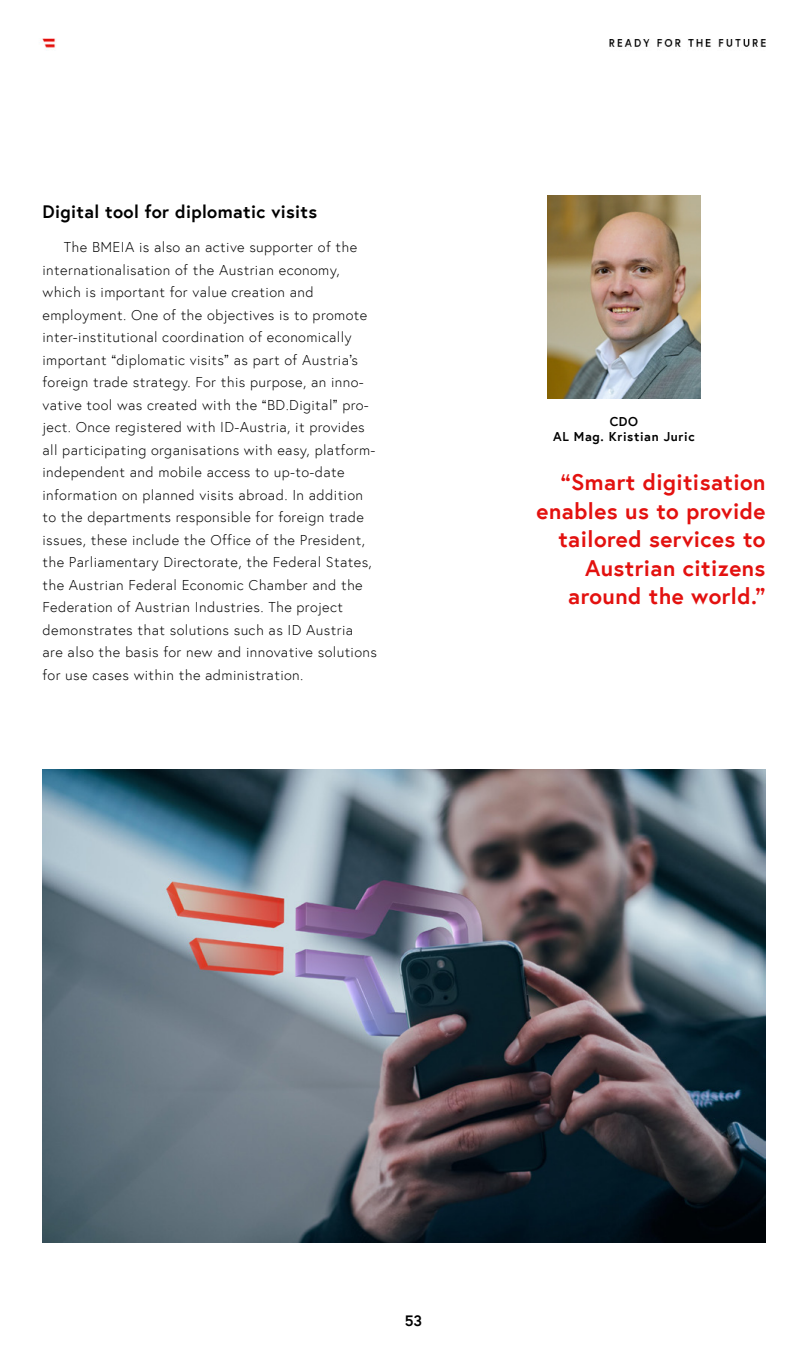
<style>
.page{position:relative;width:808px;height:1361px;background:#fff}
.page>*{position:absolute;margin:0;border:0;box-sizing:border-box;transform-origin:0 0}
.t1{font:700 22.5px/28.5px "Europa Austria";letter-spacing:.02em;color:#e3110f;text-align:right}
.H6-Zwischentitel-EA-12Pt-Bold{font:700 18px "Europa Austria";letter-spacing:.02em;color:#000}
.t2{font:700 15px "Europa Austria";color:#000}
.P-Bodytext-EA-9_5Pt-Light{font:300 14.25px/22.5px "Europa Austria";letter-spacing:.025em;color:#000}
.t3{font:700 12.75px/15px "Europa Austria";letter-spacing:.05em;color:#000;text-align:center}
</style>
<div class="page">
<img style="left:42px;top:38px;width:723px;height:13px">
<img style="left:547px;top:196px;width:153px;height:203px">
<img style="left:43px;top:769px;width:722px;height:473px">
<p class="H6-Zwischentitel-EA-12Pt-Bold" style="left:43px;top:200px;width:276px">Digital tool for diplomatic visits</p>
<p class="P-Bodytext-EA-9_5Pt-Light" style="left:43px;top:236px;width:336px;text-indent:21px">The BMEIA is also an active supporter of the internationalisation of the Austrian economy, which is important for value creation and employment. One of the objectives is to promote inter-institutional coordination of economically important “diplomatic visits” as part of Austria’s foreign trade strategy. For this purpose, an inno&shy;vative tool was created with the “BD.Digital” pro&shy;ject. Once registered with ID-Austria, it provides all participating organisations with easy, platform&shy;independent and mobile access to up-to-date information on planned visits abroad. In addition to the departments responsible for foreign trade issues, these include the Office of the President, the Parliamentary Directorate, the Federal States, the Austrian Federal Economic Chamber and the Federation of Austrian Industries. The project demonstrates that solutions such as ID Austria are also the basis for new and innovative solutions for use cases within the administration.</p>
<p class="t3" style="left:553px;top:413px;width:143px">CDO<br>AL Mag. Kristian Juric</p>
<h1 class="t1" style="left:537px;top:467px;width:230px">“Smart digitisation enables us to provide tailored services to<br>Austrian citizens around the world.”</h1>
<p class="t2" style="left:405px;top:1310px;width:19px">53</p>
</div>
